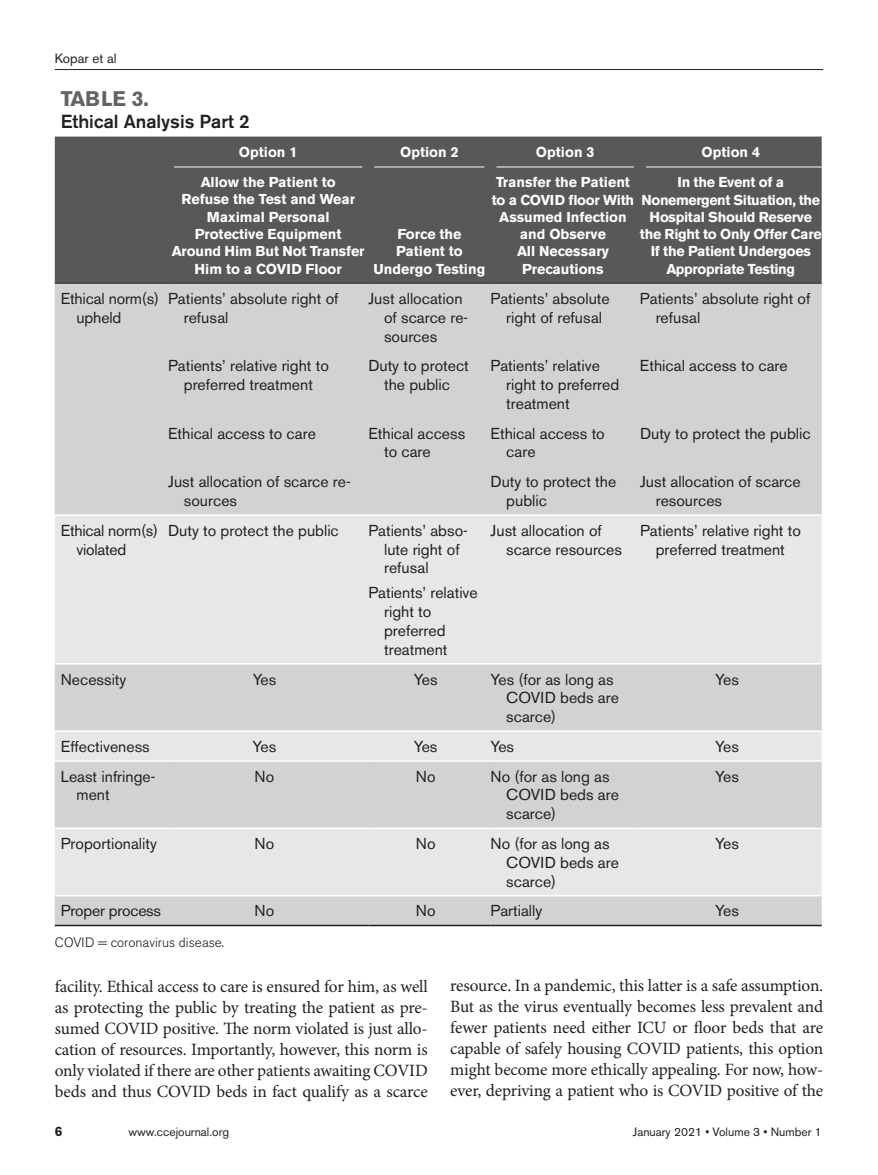
<style>
.page{position:relative;width:878px;height:1175px;background:#fff}
.page>*{position:absolute;margin:0;border:0;box-sizing:border-box;transform-origin:0 0}
.t1{font:700 21px "Akzidenz Grotesk BE";color:#636366}
.t2{font:500 18.75px "Akzidenz Grotesk BE";color:#231f20}
.t3{font:17.25px/21px "Minion Pro";letter-spacing:-.01em;color:#231f20;text-align:justify}
.t4{font:15.75px/18.8px "Akzidenz Grotesk BE";color:#231f20}
.t5{font:700 14.25px/17.2px "Akzidenz Grotesk BE";color:#fff;text-align:center}
.t6{font:700 14.25px/17.2px "Akzidenz Grotesk BE";letter-spacing:-.02em;color:#fff;text-align:center}
.t7{font:300 13.5px "Akzidenz Grotesk BE";color:#231f20}
.t8{font:13.5px "Akzidenz Grotesk BE";color:#231f20}
.t9{font:700 13.5px "Akzidenz Grotesk BE";color:#231f20}
.t10{font:12px "Akzidenz Grotesk BE";color:#231f20}
</style>
<div class="page">
<hr style="left:55px;top:69px;width:768px;height:1px;background:#231f20">
<div style="left:55px;top:136px;width:766px;height:147px;background:#57585a"></div>
<div style="left:55px;top:284px;width:766px;height:640px;background:#d1d2d4"></div>
<svg style="left:55px;top:516px;width:766px;height:379px;background:#dedfe1"></svg>
<hr style="left:55px;top:283px;width:113px;height:1px;background:#231f20">
<hr style="left:55px;top:514px;width:113px;height:2px;background:#fff">
<hr style="left:368px;top:514px;width:122px;height:2px;background:#fff">
<hr style="left:55px;top:663px;width:113px;height:1px;background:#fff">
<hr style="left:168px;top:663px;width:200px;height:1px;background:#fff">
<hr style="left:490px;top:663px;width:150px;height:1px;background:#fff">
<hr style="left:640px;top:663px;width:181px;height:1px;background:#fff">
<hr style="left:168px;top:283px;width:200px;height:1px;background:#231f20">
<hr style="left:368px;top:283px;width:122px;height:1px;background:#231f20">
<hr style="left:490px;top:283px;width:150px;height:1px;background:#231f20">
<hr style="left:640px;top:283px;width:181px;height:1px;background:#231f20">
<hr style="left:168px;top:514px;width:200px;height:2px;background:#fff">
<hr style="left:490px;top:514px;width:150px;height:2px;background:#fff">
<hr style="left:640px;top:514px;width:181px;height:2px;background:#fff">
<hr style="left:368px;top:663px;width:122px;height:1px;background:#fff">
<hr style="left:55px;top:730px;width:113px;height:2px;background:#fff">
<hr style="left:168px;top:730px;width:200px;height:2px;background:#fff">
<hr style="left:368px;top:730px;width:122px;height:2px;background:#fff">
<hr style="left:490px;top:730px;width:150px;height:2px;background:#fff">
<hr style="left:640px;top:730px;width:181px;height:2px;background:#fff">
<hr style="left:55px;top:760px;width:113px;height:1px;background:#fff">
<hr style="left:168px;top:760px;width:200px;height:1px;background:#fff">
<hr style="left:368px;top:760px;width:122px;height:1px;background:#fff">
<hr style="left:490px;top:760px;width:150px;height:1px;background:#fff">
<hr style="left:640px;top:760px;width:181px;height:1px;background:#fff">
<hr style="left:55px;top:827px;width:113px;height:2px;background:#fff">
<hr style="left:168px;top:827px;width:200px;height:2px;background:#fff">
<hr style="left:368px;top:827px;width:122px;height:2px;background:#fff">
<hr style="left:490px;top:827px;width:150px;height:2px;background:#fff">
<hr style="left:640px;top:827px;width:181px;height:2px;background:#fff">
<hr style="left:55px;top:895px;width:113px;height:1px;background:#fff">
<hr style="left:168px;top:895px;width:200px;height:1px;background:#fff">
<hr style="left:368px;top:895px;width:122px;height:1px;background:#fff">
<hr style="left:490px;top:895px;width:150px;height:1px;background:#fff">
<hr style="left:640px;top:895px;width:181px;height:1px;background:#fff">
<hr style="left:55px;top:924px;width:113px;height:2px;background:#231f20">
<hr style="left:168px;top:924px;width:200px;height:2px;background:#231f20">
<hr style="left:368px;top:924px;width:122px;height:2px;background:#231f20">
<hr style="left:490px;top:924px;width:150px;height:2px;background:#231f20">
<hr style="left:640px;top:924px;width:181px;height:2px;background:#231f20">
<hr style="left:174px;top:167px;width:188px;height:1px;background:#fff">
<hr style="left:374px;top:167px;width:110px;height:1px;background:#fff">
<hr style="left:496px;top:167px;width:138px;height:1px;background:#fff">
<hr style="left:646px;top:167px;width:175px;height:1px;background:#fff">
<p class="t8" style="left:55px;top:50px;width:63px">Kopar et al</p>
<h1 class="t1" style="left:61px;top:86px;width:89px">TABLE 3.</h1>
<p class="t2" style="left:61px;top:110px;width:190px">Ethical Analysis Part 2</p>
<p class="t5" style="left:239px;top:143px;width:60px">Option 1</p>
<p class="t5" style="left:400px;top:143px;width:60px">Option 2</p>
<p class="t5" style="left:536px;top:143px;width:60px">Option 3</p>
<p class="t5" style="left:701px;top:143px;width:60px">Option 4</p>
<p class="t5" style="left:172px;top:174px;width:194px">Allow the Patient to<br>Refuse the Test and Wear<br>Maximal Personal<br>Protective Equipment<br>Around Him But Not Transfer<br>Him to a COVID Floor</p>
<p class="t5" style="left:492px;top:174px;width:144px">Transfer the Patient to a COVID floor With<br>Assumed Infection and Observe<br>All Necessary<br>Precautions</p>
<p class="t6" style="left:640px;top:174px;width:183px">In the Event of a<br>Nonemergent Situation, the<br>Hospital Should Reserve the Right to Only Offer Care<br>If the Patient Undergoes<br>Appropriate Testing</p>
<p class="t5" style="left:373px;top:225px;width:113px">Force the<br>Patient to<br>Undergo Testing</p>
<p class="t4" style="left:76px;top:289px;width:84px;text-indent:-16px">Ethical norm(s) upheld</p>
<p class="t4" style="left:184px;top:289px;width:156px;text-indent:-16px">Patients’ absolute right of refusal</p>
<p class="t4" style="left:384px;top:289px;width:86px;text-indent:-16px">Just allocation of scarce re&shy;sources</p>
<p class="t4" style="left:490px;top:289px;width:121px;text-align:center">Patients’ absolute right of refusal</p>
<p class="t4" style="left:655px;top:289px;width:156px;text-indent:-16px">Patients’ absolute right of refusal</p>
<p class="t4" style="left:168px;top:356px;width:162px;text-align:center">Patients’ relative right to preferred treatment</p>
<p class="t4" style="left:368px;top:356px;width:102px;text-align:center">Duty to protect the public</p>
<p class="t4" style="left:506px;top:356px;width:114px;text-indent:-16px">Patients’ relative right to preferred treatment</p>
<p class="t4" style="left:640px;top:356px;width:149px">Ethical access to care</p>
<p class="t4" style="left:168px;top:424px;width:149px">Ethical access to care</p>
<p class="t4" style="left:384px;top:424px;width:83px;text-indent:-16px">Ethical access to care</p>
<p class="t4" style="left:506px;top:424px;width:100px;text-indent:-16px">Ethical access to care</p>
<p class="t4" style="left:640px;top:424px;width:172px">Duty to protect the public</p>
<p class="t4" style="left:184px;top:472px;width:168px;text-indent:-16px">Just allocation of scarce re&shy;sources</p>
<p class="t4" style="left:506px;top:472px;width:111px;text-indent:-16px">Duty to protect the public</p>
<p class="t4" style="left:655px;top:472px;width:146px;text-indent:-16px">Just allocation of scarce resources</p>
<p class="t4" style="left:77px;top:521px;width:83px;text-indent:-16px">Ethical norm(s) violated</p>
<p class="t4" style="left:168px;top:521px;width:172px">Duty to protect the public</p>
<p class="t4" style="left:384px;top:521px;width:85px;text-indent:-16px">Patients’ abso&shy;lute right of refusal</p>
<p class="t4" style="left:506px;top:521px;width:117px;text-indent:-16px">Just allocation of scarce resources</p>
<p class="t4" style="left:640px;top:521px;width:162px;text-align:center">Patients’ relative right to preferred treatment</p>
<p class="t4" style="left:384px;top:583px;width:95px;text-indent:-16px">Patients’ relative right to preferred treatment</p>
<p class="t4" style="left:61px;top:669px;width:67px">Necessity</p>
<p class="t4" style="left:253px;top:669px;width:25px">Yes</p>
<p class="t4" style="left:414px;top:669px;width:25px">Yes</p>
<p class="t4" style="left:506px;top:669px;width:114px;text-indent:-16px">Yes (for as long as<br>COVID beds are scarce)</p>
<p class="t4" style="left:715px;top:669px;width:25px">Yes</p>
<p class="t4" style="left:61px;top:737px;width:90px">Effectiveness</p>
<p class="t4" style="left:253px;top:737px;width:25px">Yes</p>
<p class="t4" style="left:414px;top:737px;width:25px">Yes</p>
<p class="t4" style="left:490px;top:737px;width:25px">Yes</p>
<p class="t4" style="left:715px;top:737px;width:25px">Yes</p>
<p class="t4" style="left:77px;top:767px;width:80px;text-indent:-16px">Least infringe&shy;ment</p>
<p class="t4" style="left:254px;top:767px;width:21px">No</p>
<p class="t4" style="left:416px;top:767px;width:21px">No</p>
<p class="t4" style="left:506px;top:767px;width:114px;text-indent:-16px">No (for as long as<br>COVID beds are scarce)</p>
<p class="t4" style="left:715px;top:767px;width:25px">Yes</p>
<p class="t4" style="left:61px;top:834px;width:98px">Proportionality</p>
<p class="t4" style="left:254px;top:834px;width:21px">No</p>
<p class="t4" style="left:416px;top:834px;width:21px">No</p>
<p class="t4" style="left:506px;top:834px;width:114px;text-indent:-16px">No (for as long as<br>COVID beds are scarce)</p>
<p class="t4" style="left:715px;top:834px;width:25px">Yes</p>
<p class="t4" style="left:61px;top:901px;width:102px">Proper process</p>
<p class="t4" style="left:254px;top:901px;width:21px">No</p>
<p class="t4" style="left:416px;top:901px;width:21px">No</p>
<p class="t4" style="left:490px;top:901px;width:53px">Partially</p>
<p class="t4" style="left:715px;top:901px;width:25px">Yes</p>
<p class="t7" style="left:55px;top:935px;width:171px">COVID = coronavirus disease.</p>
<p class="t3" style="left:55px;top:975px;width:374px">facility. Ethical access to care is ensured for him, as well as protecting the public by treating the patient as pre&shy;sumed COVID positive. The norm violated is just allo&shy;cation of resources. Importantly, however, this norm is only violated if there are other patients awaiting COVID beds and thus COVID beds in fact qualify as a scarce</p>
<p class="t3" style="left:450px;top:975px;width:374px">resource. In a pandemic, this latter is a safe assumption.<br>But as the virus eventually becomes less prevalent and fewer patients need either ICU or floor beds that are capable of safely housing COVID patients, this option might become more ethically appealing. For now, how&shy;ever, depriving a patient who is COVID positive of the</p>
<p class="t9" style="left:55px;top:1123px;width:9px">6</p>
<p class="t10" style="left:128px;top:1125px;width:102px">www.ccejournal.org</p>
<p class="t10" style="left:633px;top:1125px;width:190px">January 2021 • Volume 3 • Number 1</p>
</div>
